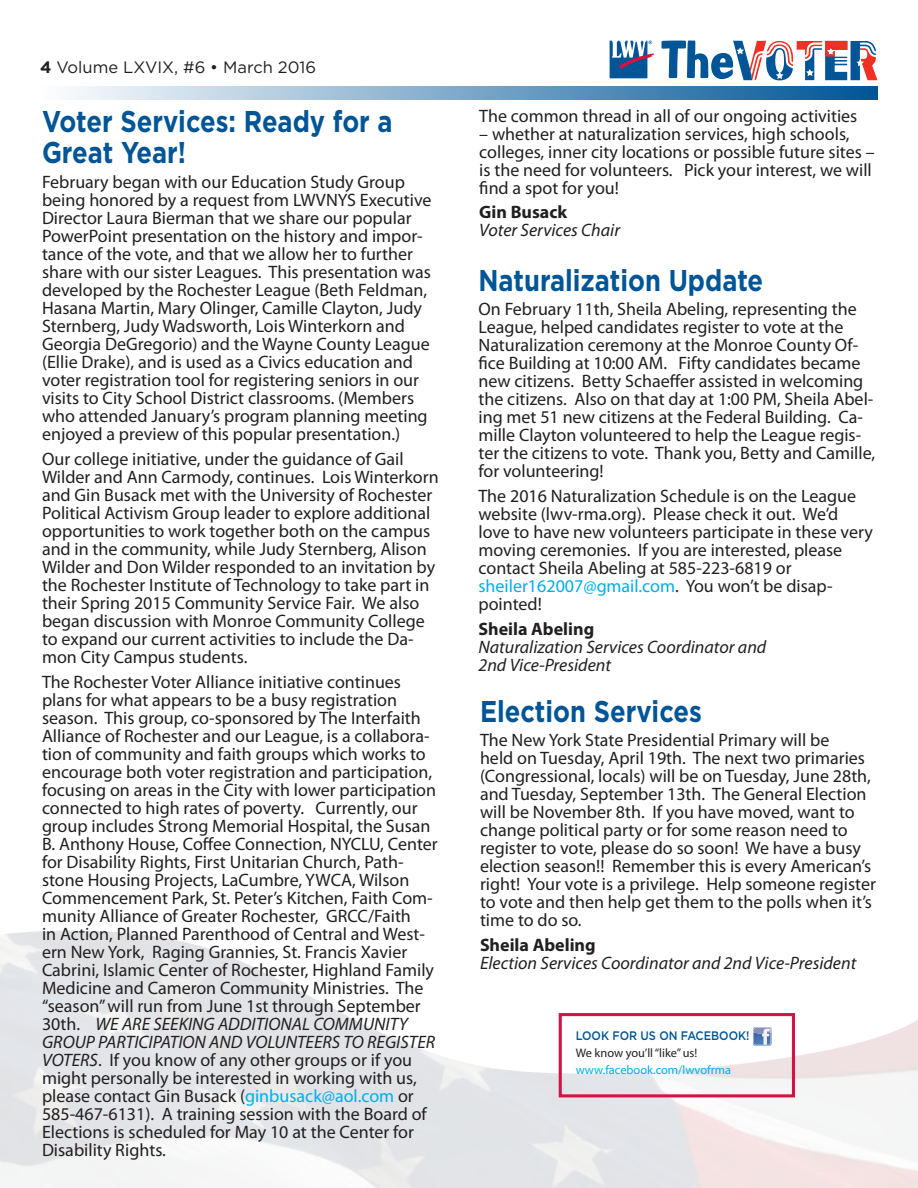
<style>
.page{position:relative;width:918px;height:1188px;background:#fff}
.page>*{position:absolute;margin:0;border:0;box-sizing:border-box;transform-origin:0 0}
.t1{font:700 30px/31.5px "Gotham";color:#005596;scale:.85 1}
.t2{font:18px/18px "Myriad Pro";color:#231f20}
.t3{font:italic 18px/18px "Myriad Pro";color:#231f20}
.t4{font:700 18px "Myriad Pro";color:#231f20}
.t5{font:16.5px "Gotham";color:#231f20}
.t6{font:12.3px "Myriad Pro";color:#00aeef}
.t7{font:12.3px "Myriad Pro";color:#231f20}
.t8{font:500 12.3px "Gotham";color:#005596;scale:.9 1}
.s1{font-weight:700}
.s2{font-style:italic}
.s3{color:#00aeef}
</style>
<div class="page">
<svg style="left:71px;top:87px;width:807px;height:13px;background:#79a6c8"></svg>
<svg style="left:662px;top:40px;width:216px;height:40px"></svg>
<svg style="left:610px;top:40px;width:44px;height:38px"></svg>
<svg style="left:753px;top:1027px;width:19px;height:19px"></svg>
<div style="left:559px;top:1013px;width:236px;height:84px;border:3px solid #d31245"></div>
<p class="t5" style="left:40px;top:56px;width:278px"><span class="s1">4</span> Volume LXVIX, #6 • March 2016</p>
<h1 class="t1" style="left:42px;top:105px;width:414px">Voter Services: Ready for a<br>Great Year!</h1>
<p class="t2" style="left:42px;top:173px;width:391px">February began with our Education Study Group being honored by a request from LWVNYS Executive Director Laura Bierman that we share our popular PowerPoint presentation on the history and impor&shy;tance of the vote, and that we allow her to further share with our sister Leagues. This presentation was developed by the Rochester League (Beth Feldman, Hasana Martin, Mary Olinger, Camille Clayton, Judy Sternberg, Judy Wadsworth, Lois Winterkorn and Georgia DeGregorio) and the Wayne County League (Ellie Drake), and is used as a Civics education and voter registration tool for registering seniors in our visits to City School District classrooms. (Members who attended January’s program planning meeting enjoyed a preview of this popular presentation.)</p>
<p class="t2" style="left:42px;top:450px;width:398px">Our college initiative, under the guidance of Gail Wilder and Ann Carmody, continues. Lois Winterkorn and Gin Busack met with the University of Rochester Political Activism Group leader to explore additional opportunities to work together both on the campus and in the community, while Judy Sternberg, Alison Wilder and Don Wilder responded to an invitation by the Rochester Institute of Technology to take part in their Spring 2015 Community Service Fair. We also began discussion with Monroe Community College to expand our current activities to include the Da&shy;mon City Campus students.</p>
<p class="t2" style="left:42px;top:672px;width:397px">The Rochester Voter Alliance initiative continues plans for what appears to be a busy registration season. This group, co-sponsored by The Interfaith Alliance of Rochester and our League, is a collabora&shy;tion of community and faith groups which works to encourage both voter registration and participation, focusing on areas in the City with lower participation connected to high rates of poverty. Currently, our group includes Strong Memorial Hospital, the Susan B. Anthony House, Coffee Connection, NYCLU, Center for Disability Rights, First Unitarian Church, Path&shy;stone Housing Projects, LaCumbre, YWCA, Wilson Commencement Park, St. Peter’s Kitchen, Faith Com&shy;munity Alliance of Greater Rochester, GRCC/Faith<br>in Action, Planned Parenthood of Central and West&shy;ern New York, Raging Grannies, St. Francis Xavier Cabrini, Islamic Center of Rochester, Highland Family Medicine and Cameron Community Ministries. The “season” will run from June 1st through September 30th. <span class="s2">WE ARE SEEKING ADDITIONAL COMMUNITY GROUP PARTICIPATION AND VOLUNTEERS TO REGISTER VOTERS</span>. If you know of any other groups or if you might personally be interested in working with us, please contact Gin Busack (<span class="s3">ginbusack@aol.com</span> or 585-467-6131). A training session with the Board of Elections is scheduled for May 10 at the Center for Disability Rights.</p>
<p class="t2" style="left:479px;top:106px;width:380px">The common thread in all of our ongoing activities</p>
<p class="t2" style="left:479px;top:124px;width:397px">– whether at naturalization services, high schools, colleges, inner city locations or possible future sites – is the need for volunteers. Pick your interest, we will find a spot for you!</p>
<p class="t4" style="left:479px;top:200px;width:90px">Gin Busack</p>
<p class="t3" style="left:479px;top:221px;width:142px">Voter Services Chair</p>
<h1 class="t1" style="left:478px;top:264px;width:336px">Naturalization Update</h1>
<p class="t2" style="left:478px;top:300px;width:398px">On February 11th, Sheila Abeling, representing the League, helped candidates register to vote at the Naturalization ceremony at the Monroe County Of&shy;fice Building at 10:00 AM. Fifty candidates became new citizens. Betty Schaeffer assisted in welcoming the citizens. Also on that day at 1:00 PM, Sheila Abel&shy;ing met 51 new citizens at the Federal Building. Ca&shy;mille Clayton volunteered to help the League regis&shy;ter the citizens to vote. Thank you, Betty and Camille, for volunteering!</p>
<p class="t2" style="left:478px;top:487px;width:396px">The 2016 Naturalization Schedule is on the League website (lwv-rma.org). Please check it out. We’d love to have new volunteers participate in these very moving ceremonies. If you are interested, please contact Sheila Abeling at 585-223-6819 or <span class="s3">sheiler162007@gmail.com</span>. You won’t be disap&shy;pointed!</p>
<p class="t4" style="left:478px;top:617px;width:117px">Sheila Abeling</p>
<p class="t3" style="left:478px;top:638px;width:289px">Naturalization Services Coordinator and<br>2nd Vice-President</p>
<h1 class="t1" style="left:480px;top:695px;width:263px">Election Services</h1>
<p class="t2" style="left:480px;top:731px;width:397px">The New York State Presidential Primary will be<br>held on Tuesday, April 19th. The next two primaries (Congressional, locals) will be on Tuesday, June 28th, and Tuesday, September 13th. The General Election will be November 8th. If you have moved, want to change political party or for some reason need to register to vote, please do so soon! We have a busy election season!! Remember this is every American’s right! Your vote is a privilege. Help someone register to vote and then help get them to the polls when it’s time to do so.</p>
<p class="t4" style="left:480px;top:933px;width:117px">Sheila Abeling</p>
<p class="t3" style="left:480px;top:954px;width:378px">Election Services Coordinator and 2nd Vice-President</p>
<p class="t8" style="left:576px;top:1028px;width:195px">LOOK FOR US ON FACEBOOK!</p>
<p class="t7" style="left:576px;top:1045px;width:123px">We know you’ll “like” us!</p>
<p class="t6" style="left:576px;top:1062px;width:157px">www.facebook.com/lwvofrma</p>
</div>
